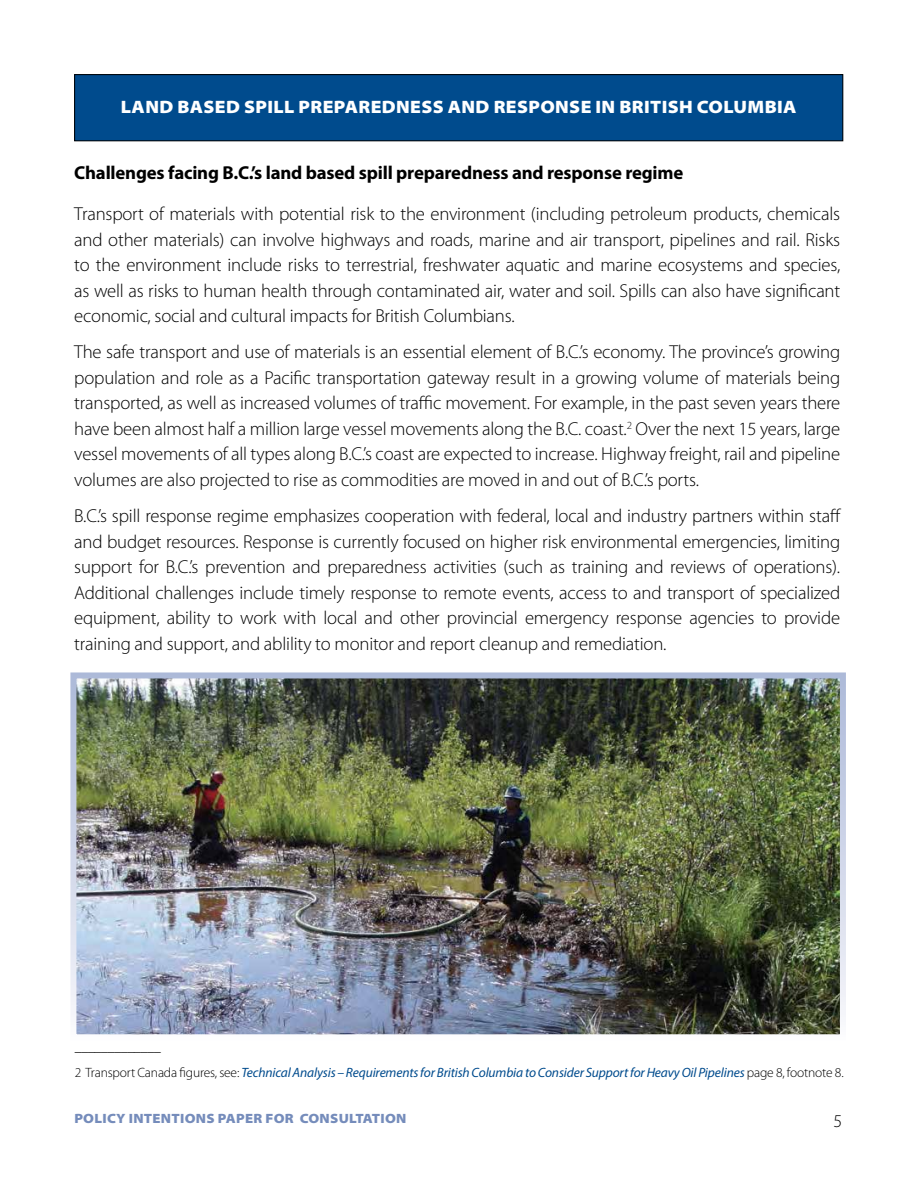
<style>
.page{position:relative;width:918px;height:1188px;background:#fff}
.page>*{position:absolute;margin:0;border:0;box-sizing:border-box;transform-origin:0 0}
.text{font:300 18.75px/25.5px "Myriad Pro";letter-spacing:-.01em;color:#000;text-align:justify}
.text-2{font:700 18.75px "Myriad Pro";letter-spacing:-.01em;color:#000}
.t1{font:900 semi-expanded 18px "Myriad Pro";letter-spacing:.02em;color:#fff}
.t2{font:300 18px "Myriad Pro";color:#000}
.text-3{font:italic 13.5px "Myriad Pro";letter-spacing:-.01em;color:#004b8d}
.t3{font:900 semi-expanded 13.5px "Myriad Pro";letter-spacing:.02em;color:#758cbb}
.text-4{font:300 13.5px "Myriad Pro";color:#000}
.s1{font-weight:300;font-style:normal;color:#000}
</style>
<div class="page">
<div style="left:75px;top:75px;width:768px;height:66px;background:#004b8d"></div>
<div style="left:74px;top:74px;width:769px;height:67px;border:1px solid #000"></div>
<img style="left:77px;top:679px;width:762px;height:354px">
<div style="left:70px;top:672px;width:776px;height:368px;border:6px solid #fff"></div>
<p class="t1" style="left:121px;top:97px;width:677px">LAND BASED SPILL PREPAREDNESS AND RESPONSE IN BRITISH COLUMBIA</p>
<p class="text-2" style="left:74px;top:161px;width:611px">Challenges facing B.C.’s land based spill preparedness and response regime</p>
<p class="text" style="left:74px;top:201px;width:768px">Transport of materials with potential risk to the environment (including petroleum products, chemicals and other materials) can involve highways and roads, marine and air transport, pipelines and rail. Risks to the environment include risks to terrestrial, freshwater aquatic and marine ecosystems and species, as well as risks to human health through contaminated air, water and soil. Spills can also have significant economic, social and cultural impacts for British Columbians.</p>
<p class="text" style="left:74px;top:340px;width:768px">The safe transport and use of materials is an essential element of B.C.’s economy. The province’s growing population and role as a Pacific transportation gateway result in a growing volume of materials being transported, as well as increased volumes of traffic movement. For example, in the past seven years there have been almost half a million large vessel movements along the B.C. coast.<sup>2</sup> Over the next 15 years, large vessel movements of all types along B.C.’s coast are expected to increase. Highway freight, rail and pipeline volumes are also projected to rise as commodities are moved in and out of B.C.’s ports.</p>
<p class="text" style="left:74px;top:504px;width:768px">B.C.’s spill response regime emphasizes cooperation with federal, local and industry partners within staff and budget resources. Response is currently focused on higher risk environmental emergencies, limiting support for B.C.’s prevention and preparedness activities (such as training and reviews of operations).<br>Additional challenges include timely response to remote events, access to and transport of specialized equipment, ability to work with local and other provincial emergency response agencies to provide training and support, and ablility to monitor and report cleanup and remediation.</p>
<p class="text-4" style="left:75px;top:1039px;width:88px">_____________</p>
<p class="text-3" style="left:75px;top:1064px;width:770px"><span class="s1">2 Transport Canada figures, see:</span> Technical Analysis – Requirements for British Columbia to Consider Support for Heavy Oil Pipelines <span class="s1">page 8, footnote 8.</span></p>
<p class="t3" style="left:74px;top:1111px;width:334px">POLICY INTENTIONS PAPER FOR CONSULTATION</p>
<p class="t2" style="left:834px;top:1111px;width:10px">5</p>
</div>
